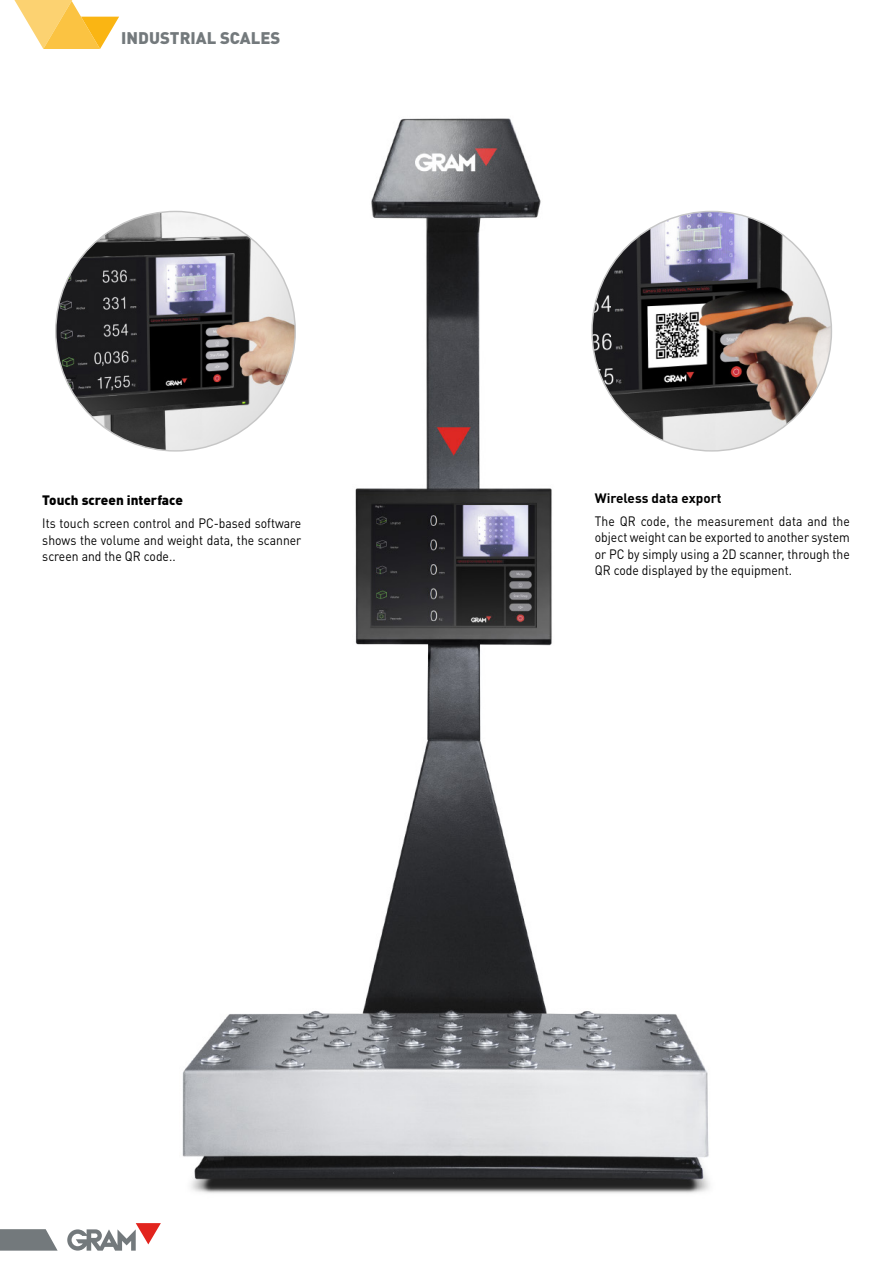
<style>
.page{position:relative;width:893px;height:1263px;background:#fff}
.page>*{position:absolute;margin:0;border:0;box-sizing:border-box;transform-origin:0 0}
.t1{font:900 16.65px "DIN Pro";color:#73797c}
.Descripcion{font:13.5px/16.5px "DIN Pro";color:#000;text-align:justify;scale:.9 1}
.Descripcion-2{font:900 13.5px "DIN Pro";color:#000}
.Descripcion-3{font:700 13.5px "DIN Pro";color:#000}
</style>
<div class="page">
<img style="left:36px;top:118px;width:796px;height:1133px">
<img style="left:592px;top:211px;width:239px;height:240px;border-radius:120px">
<img style="left:56px;top:211px;width:239px;height:240px;border-radius:120px">
<svg style="left:14px;top:0;width:105px;height:49px"></svg>
<svg style="left:67px;top:1223px;width:94px;height:27px"></svg>
<svg style="left:0;top:1229px;width:58px;height:21px"></svg>
<p class="t1" style="left:121px;top:26px;width:161px">INDUSTRIAL SCALES</p>
<p class="Descripcion-2" style="left:42px;top:491px;width:142px">Touch screen interface</p>
<p class="Descripcion" style="left:42px;top:514px;width:289px">Its touch screen control and PC-based software shows the volume and weight data, the scanner screen and the QR code..</p>
<p class="Descripcion-3" style="left:595px;top:489px;width:128px">Wireless data export</p>
<p class="Descripcion" style="left:595px;top:512px;width:285px">The QR code, the measurement data and the object weight can be exported to another system or PC by simply using a 2D scanner, through the QR code displayed by the equipment.</p>
</div>
